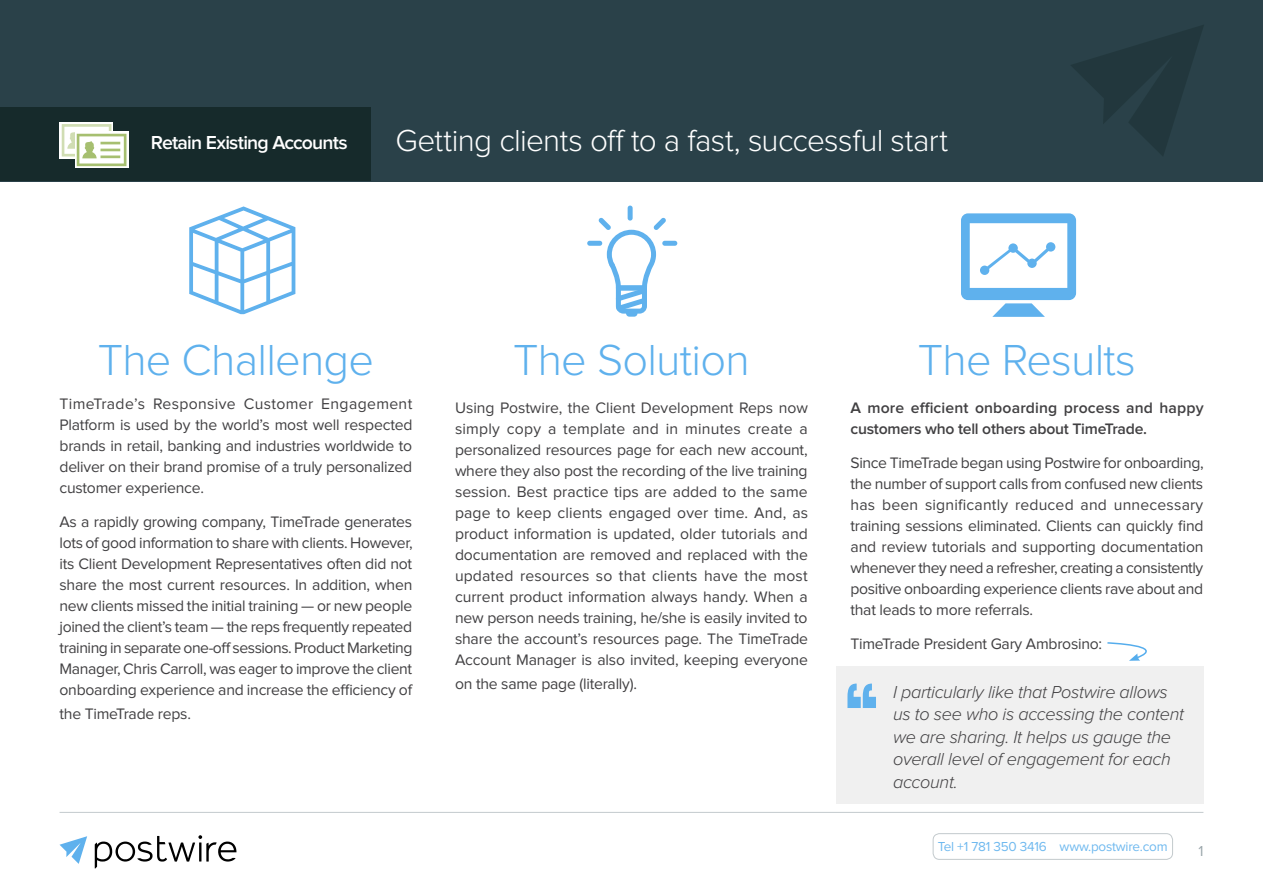
<style>
.page{position:relative;width:1263px;height:893px;background:#fff}
.page>*{position:absolute;margin:0;border:0;box-sizing:border-box;transform-origin:0 0}
.t1{font:300 45px "Proxima Nova";letter-spacing:-.015em;color:#5fb1ed}
.t2{font:300 45px "Proxima Nova";letter-spacing:-.015em;color:#fff}
.t3{font:300 31.5px "Proxima Nova";letter-spacing:-.02em;color:#fff}
.t4{font:600 19.5px "Proxima Nova";letter-spacing:-.04em;color:#fff}
.t5{font:italic 300 18px/22.5px "Proxima Nova";letter-spacing:-.015em;color:#414042}
.t6{font:15.75px/21px "Proxima Nova";letter-spacing:-.015em;color:#414042;text-align:justify}
.t7{font:600 15.75px/21px "Proxima Nova";letter-spacing:.01em;color:#414042}
.t8{font:15px "Proxima Nova";color:#9ca7ac}
.t9{font:13.5px "Proxima Nova";letter-spacing:-.015em;color:#6fb9ef}
</style>
<div class="page">
<svg style="left:95px;top:835px;width:141px;height:33px"></svg>
<svg style="left:60px;top:836px;width:27px;height:28px"></svg>
<hr style="left:60px;top:812px;width:1143px;height:1px;background:#c3cacd">
<div style="left:933px;top:833px;width:240px;height:26px;border:1px solid #c3cacd;border-radius:6px"></div>
<div style="left:836px;top:666px;width:367px;height:138px;background:#f0f0f0"></div>
<div style="left:0;top:0;width:1263px;height:181px;background:#2a4149"></div>
<svg style="left:1071px;top:25px;width:133px;height:131px"></svg>
<div style="left:0;top:108px;width:371px;height:73px;background:#162a2b"></div>
<svg style="left:189px;top:206px;width:106px;height:108px"></svg>
<svg style="left:961px;top:213px;width:115px;height:104px"></svg>
<div style="left:626px;top:310px;width:11px;height:7px;background:#5fb1ed;border-radius:3px"></div>
<div style="left:628px;top:206px;width:5px;height:15px;background:#5fb1ed;border-radius:3px"></div>
<div style="left:662px;top:241px;width:15px;height:5px;background:#5fb1ed;border-radius:3px"></div>
<div style="left:587px;top:241px;width:15px;height:5px;background:#5fb1ed;border-radius:3px"></div>
<svg style="left:598px;top:218px;width:68px;height:96px"></svg>
<svg style="left:1107px;top:642px;width:40px;height:19px"></svg>
<svg style="left:847px;top:684px;width:29px;height:24px"></svg>
<svg style="left:60px;top:122px;width:53px;height:36px"></svg>
<div style="left:75px;top:132px;width:53px;height:36px;background:linear-gradient(to right,#eff3e5,#eff3e5)"></div>
<svg style="left:62px;top:124px;width:64px;height:42px;background:#d2dbc2"></svg>
<h1 class="t2" style="left:60px;top:123px;width:327px">Tableau Software</h1>
<p class="t4" style="left:151px;top:133px;width:199px">Retain Existing Accounts</p>
<h2 class="t3" style="left:395px;top:126px;width:554px">Getting clients off to a fast, successful start</h2>
<h1 class="t1" style="left:98px;top:339px;width:278px">The Challenge</h1>
<p class="t6" style="left:60px;top:393px;width:354px">TimeTrade’s Responsive Customer Engagement Platform is used by the world’s most well respected brands in retail, banking and industries worldwide to deliver on their brand promise of a truly personalized customer experience.</p>
<p class="t6" style="left:60px;top:511px;width:355px">As a rapidly growing company, TimeTrade generates lots of good information to share with clients. However, its Client Development Representatives often did not share the most current resources. In addition, when new clients missed the initial training — or new people joined the client’s team — the reps frequently repeated training in separate one-off sessions. Product Marketing Manager, Chris Carroll, was eager to improve the client onboarding experience and increase the efficiency of</p>
<p class="t6" style="left:60px;top:703px;width:133px">the TimeTrade reps.</p>
<h1 class="t1" style="left:513px;top:339px;width:238px">The Solution</h1>
<p class="t6" style="left:455px;top:398px;width:355px">Using Postwire, the Client Development Reps now simply copy a template and in minutes create a personalized resources page for each new account, where they also post the recording of the live training session. Best practice tips are added to the same page to keep clients engaged over time. And, as product information is updated, older tutorials and documentation are removed and replaced with the updated resources so that clients have the most current product information always handy. When a new person needs training, he/she is easily invited to share the account’s resources page. The TimeTrade Account Manager is also invited, keeping everyone</p>
<p class="t6" style="left:455px;top:674px;width:183px">on the same page (literally).</p>
<h1 class="t1" style="left:918px;top:339px;width:220px">The Results</h1>
<p class="t7" style="left:850px;top:398px;width:355px">A more efficient onboarding process and happy customers who tell others about TimeTrade.</p>
<p class="t6" style="left:850px;top:452px;width:355px">Since TimeTrade began using Postwire for onboarding, the number of support calls from confused new clients has been significantly reduced and unnecessary training sessions eliminated. Clients can quickly find and review tutorials and supporting documentation whenever they need a refresher, creating a consistently positive onboarding experience clients rave about and that leads to more referrals.</p>
<p class="t6" style="left:850px;top:633px;width:253px">TimeTrade President Gary Ambrosino:</p>
<p class="t5" style="left:893px;top:681px;width:293px">I particularly like that Postwire allows us to see who is accessing the content we are sharing. It helps us gauge the overall level of engagement for each account.</p>
<p class="t9" style="left:938px;top:839px;width:231px">Tel +1 781 350 3416 www.postwire.com</p>
<p class="t8" style="left:1198px;top:843px;width:7px">1</p>
</div>
